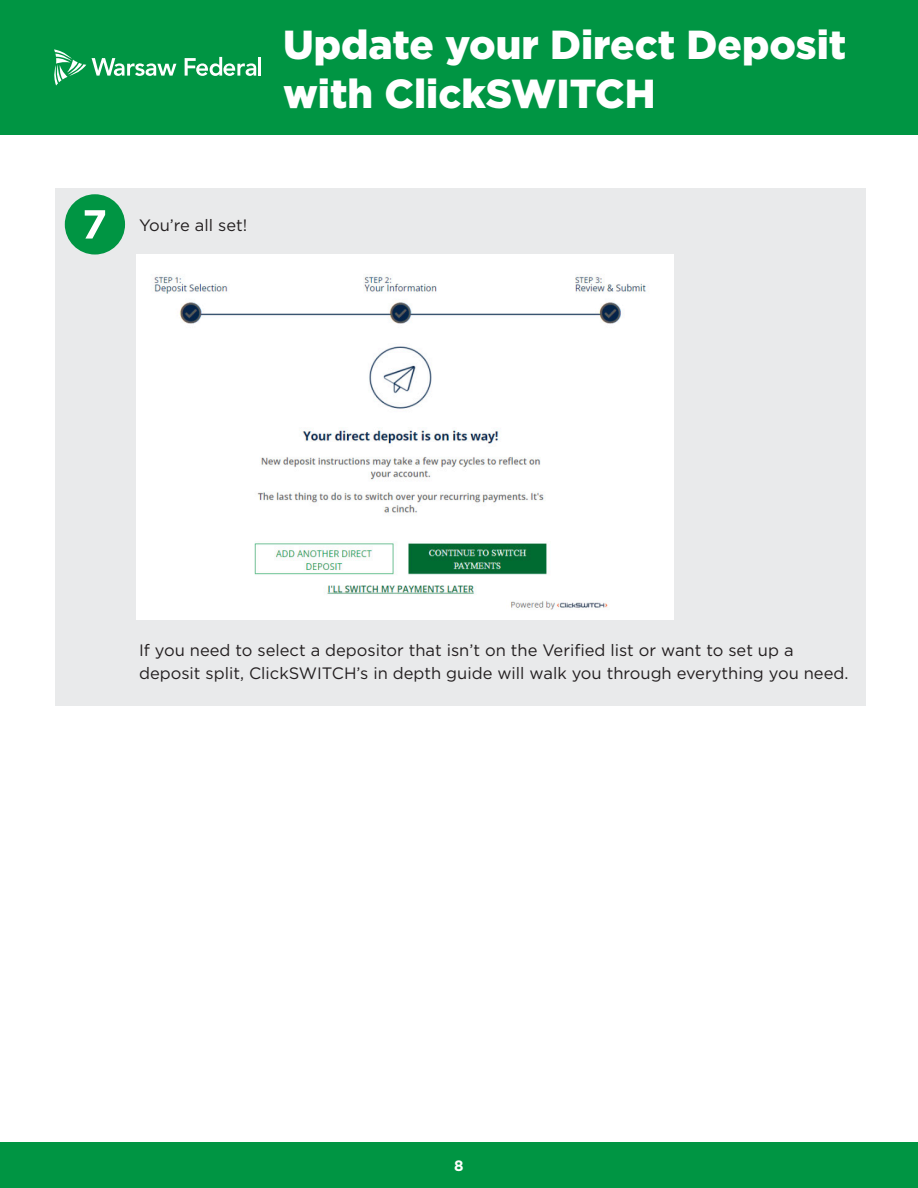
<style>
.page{position:relative;width:918px;height:1188px;background:#fff}
.page>*{position:absolute;margin:0;border:0;box-sizing:border-box;transform-origin:0 0}
.t1{font:900 40.5px/48.6px "Gotham";color:#fff}
.t2{font:16.5px/22.5px "Gotham";color:#231f20}
.t3{font:700 15px "Gotham";color:#fff}
</style>
<div class="page">
<div style="left:0;top:0;width:918px;height:135px;background:#009543"></div>
<div style="left:0;top:1143px;width:918px;height:45px;background:#009543"></div>
<svg style="left:54px;top:49px;width:32px;height:37px"></svg>
<svg style="left:92px;top:58px;width:84px;height:18px"></svg>
<svg style="left:185px;top:57px;width:71px;height:19px"></svg>
<hr style="left:258px;top:57px;width:3px;height:19px;background:#fff">
<div style="left:56px;top:188px;width:810px;height:518px;background:#e9eaeb"></div>
<div style="left:65px;top:194px;width:60px;height:61px;background:#009543;border-radius:50%"></div>
<img style="left:136px;top:255px;width:538px;height:365px">
<svg style="left:85px;top:210px;width:20px;height:29px"></svg>
<p class="t1" style="left:283px;top:20px;width:565px">Update your Direct Deposit with ClickSWITCH</p>
<p class="t2" style="left:139px;top:214px;width:110px">You’re all set!</p>
<p class="t2" style="left:139px;top:639px;width:711px">If you need to select a depositor that isn’t on the Verified list or want to set up a deposit split, ClickSWITCH’s in depth guide will walk you through everything you need.</p>
<p class="t3" style="left:454px;top:1156px;width:11px">8</p>
</div>
